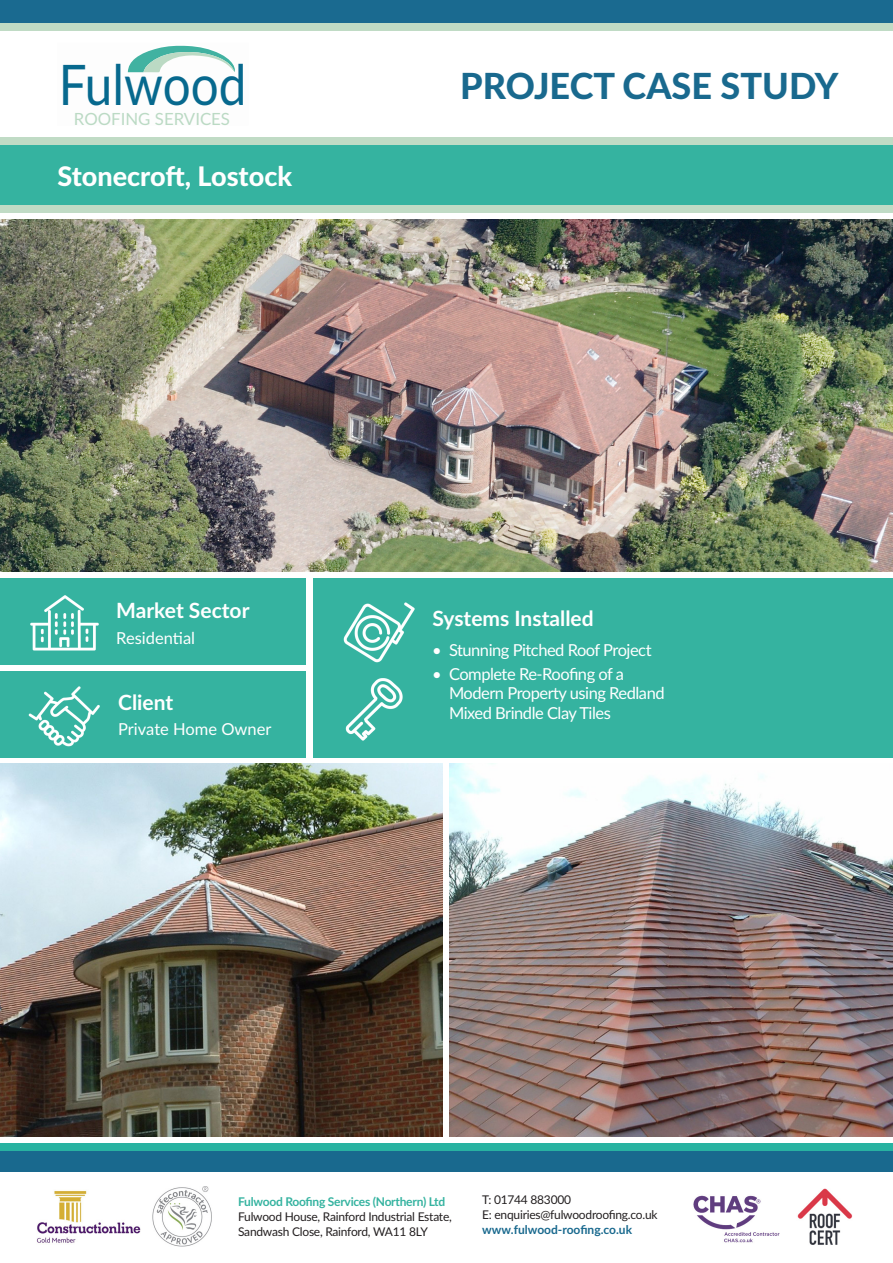
<style>
.page{position:relative;width:893px;height:1263px;background:#fff}
.page>*{position:absolute;margin:0;border:0;box-sizing:border-box;transform-origin:0 0}
.t1{font:55.95px "Lato";color:#07698e;scale:.88 1}
.t2{font:800 36px "Lato";color:#19698e}
.t3{font:800 27px "Lato";color:#fff}
.Cover_Title{font:700 21px "Lato";color:#fff}
.t4{font:16.8px "Lato";color:#bbdac4}
.Cover_Title-2{font:16.5px/19.5px "Lato";letter-spacing:-.03em;color:#fff}
.Cover_Title-3{font:16.5px "Lato";color:#fff}
.t5{font:12px "Lato";letter-spacing:-.02em;color:#231f20}
.t6{font:700 12px "Lato";letter-spacing:-.02em;color:#35b3a0}
.t7{font:700 12px "Lato";color:#19698e}
</style>
<div class="page">
<img style="left:0;top:219px;width:893px;height:353px">
<div style="left:314px;top:578px;width:579px;height:179px;background:#35b3a0"></div>
<svg style="left:127px;top:45px;width:108px;height:28px"></svg>
<div style="left:0;top:0;width:893px;height:23px;background:#1a6a90"></div>
<div style="left:0;top:23px;width:893px;height:8px;background:#c0dbc5"></div>
<div style="left:0;top:141px;width:893px;height:67px;background:#35b3a0"></div>
<div style="left:0;top:137px;width:893px;height:8px;background:#c0dbc5"></div>
<div style="left:0;top:205px;width:893px;height:8px;background:#c0dbc5"></div>
<div style="left:0;top:1150px;width:893px;height:22px;background:#19698e"></div>
<div style="left:0;top:1143px;width:893px;height:7px;background:#28b2a1"></div>
<img style="left:0;top:763px;width:443px;height:373px">
<div style="left:0;top:578px;width:305px;height:86px;background:#35b3a0"></div>
<img style="left:30px;top:595px;width:69px;height:56px">
<div style="left:0;top:671px;width:305px;height:86px;background:#35b3a0"></div>
<img style="left:345px;top:678px;width:58px;height:63px">
<img style="left:29px;top:686px;width:71px;height:61px">
<img style="left:344px;top:602px;width:71px;height:61px">
<img style="left:693px;top:1195px;width:87px;height:48px">
<img style="left:36px;top:1190px;width:105px;height:53px">
<img style="left:152px;top:1186px;width:60px;height:61px">
<img style="left:797px;top:1188px;width:56px;height:57px">
<img style="left:449px;top:763px;width:444px;height:373px">
<p class="t1" style="left:59px;top:45px;width:215px">Fulwood</p>
<p class="t2" style="left:460px;top:59px;width:380px">PROJECT CASE STUDY</p>
<p class="t4" style="left:74px;top:107px;width:158px">ROOFING SERVICES</p>
<p class="t3" style="left:57px;top:156px;width:236px">Stonecroft, Lostock</p>
<p class="Cover_Title" style="left:116px;top:595px;width:135px">Market Sector</p>
<p class="Cover_Title-3" style="left:116px;top:626px;width:80px">Residential</p>
<p class="Cover_Title" style="left:118px;top:686px;width:57px">Client</p>
<p class="Cover_Title-3" style="left:118px;top:718px;width:155px">Private Home Owner</p>
<p class="Cover_Title" style="left:432px;top:603px;width:163px">Systems Installed</p>
<p class="Cover_Title-2" style="left:432px;top:639px;width:221px">• Stunning Pitched Roof Project</p>
<p class="Cover_Title-2" style="left:449px;top:663px;width:217px;text-indent:-17px">• Complete Re-Roofing of a<br>Modern Property using Redland<br>Mixed Brindle Clay Tiles</p>
<p class="t6" style="left:238px;top:1192px;width:209px">Fulwood Roofing Services (Northern) Ltd</p>
<p class="t5" style="left:238px;top:1208px;width:215px">Fulwood House, Rainford Industrial Estate,</p>
<p class="t5" style="left:238px;top:1223px;width:191px">Sandwash Close, Rainford, WA11 8LY</p>
<p class="t5" style="left:482px;top:1191px;width:90px">T: 01744 883000</p>
<p class="t5" style="left:482px;top:1206px;width:177px">E: enquiries@fulwoodroofing.co.uk</p>
<p class="t7" style="left:482px;top:1221px;width:151px">www.fulwood-roofing.co.uk</p>
</div>
